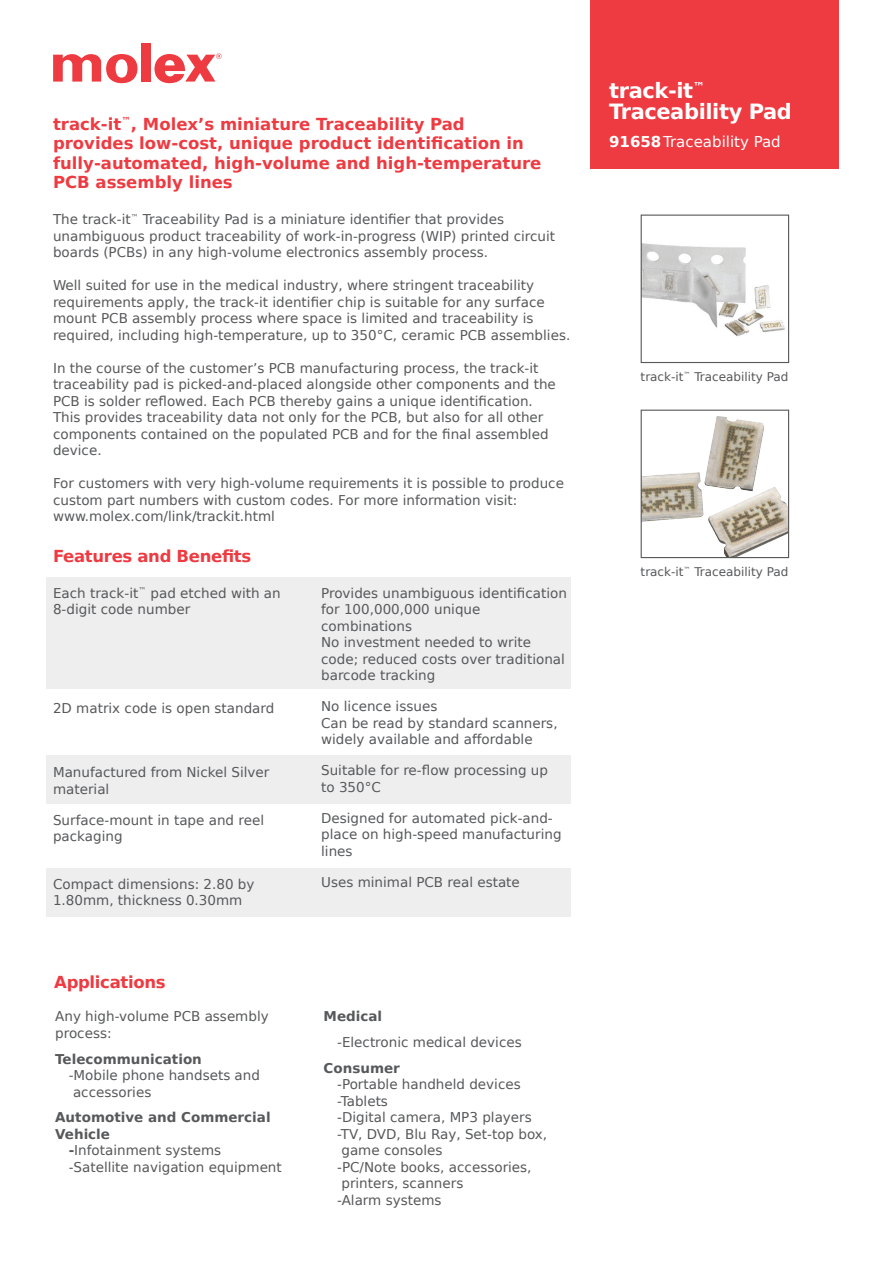
<style>
.page{position:relative;width:893px;height:1263px;background:#fff}
.page>*{position:absolute;margin:0;border:0;box-sizing:border-box;transform-origin:0 0}
.t1{font:700 21px/21px "Bitstream Vera Sans";letter-spacing:-.02em;color:#fff}
.t2{font:700 16.5px/19.5px "Bitstream Vera Sans";color:#ee3a41}
.t3{font:700 16.5px "Bitstream Vera Sans";letter-spacing:-.02em;color:#ee3a41}
.t4{font:15px "Bitstream Vera Sans";color:#fff}
.t5{font:13.5px/16.5px "Bitstream Vera Sans";color:#57585a}
.t6{font:700 13.5px "Bitstream Vera Sans";color:#57585a}
.t7{font:12px "Bitstream Vera Sans";color:#57585a}
.s1{font-weight:700}
</style>
<div class="page">
<div style="left:46px;top:868px;width:525px;height:49px;background:#eeeeef"></div>
<img style="left:643px;top:243px;width:142px;height:94px">
<div style="left:641px;top:215px;width:148px;height:148px;border:1px solid #57585a"></div>
<img style="left:643px;top:416px;width:144px;height:140px">
<div style="left:641px;top:410px;width:148px;height:148px;border:1px solid #57585a"></div>
<div style="left:141px;top:43px;width:10px;height:39px;background:#ee3a41"></div>
<svg style="left:53px;top:54px;width:84px;height:29px"></svg>
<svg style="left:154px;top:53px;width:68px;height:30px"></svg>
<div style="left:46px;top:577px;width:525px;height:112px;background:#eeeeef"></div>
<div style="left:46px;top:755px;width:525px;height:49px;background:#eeeeef"></div>
<div style="left:591px;top:0;width:248px;height:168px;background:#ee3a41"></div>
<p class="t2" style="left:53px;top:114px;width:490px">track-it<sup>™</sup>, Molex’s miniature Traceability Pad provides low-cost, unique product identification in fully-automated, high-volume and high-temperature PCB assembly lines</p>
<p class="t5" style="left:53px;top:211px;width:504px">The track-it<sup>™</sup> Traceability Pad is a miniature identifier that provides unambiguous product traceability of work-in-progress (WIP) printed circuit boards (PCBs) in any high-volume electronics assembly process.</p>
<p class="t5" style="left:53px;top:277px;width:519px">Well suited for use in the medical industry, where stringent traceability requirements apply, the track-it identifier chip is suitable for any surface mount PCB assembly process where space is limited and traceability is required, including high-temperature, up to 350°C, ceramic PCB assemblies.</p>
<p class="t5" style="left:53px;top:360px;width:504px">In the course of the customer’s PCB manufacturing process, the track-it traceability pad is picked-and-placed alongside other components and the PCB is solder reflowed. Each PCB thereby gains a unique identification.<br>This provides traceability data not only for the PCB, but also for all other components contained on the populated PCB and for the final assembled device.</p>
<p class="t5" style="left:53px;top:475px;width:512px">For customers with very high-volume requirements it is possible to produce custom part numbers with custom codes. For more information visit: www.molex.com/link/trackit.html</p>
<p class="t3" style="left:53px;top:547px;width:200px">Features and Benefits</p>
<p class="t5" style="left:53px;top:585px;width:229px">Each track-it<sup>™</sup> pad etched with an<br>8-digit code number</p>
<p class="t5" style="left:53px;top:700px;width:223px">2D matrix code is open standard</p>
<p class="t5" style="left:53px;top:764px;width:218px">Manufactured from Nickel Silver material</p>
<p class="t5" style="left:53px;top:812px;width:213px">Surface-mount in tape and reel packaging</p>
<p class="t5" style="left:53px;top:876px;width:203px">Compact dimensions: 2.80 by<br>1.80mm, thickness 0.30mm</p>
<p class="t3" style="left:54px;top:972px;width:113px">Applications</p>
<p class="t5" style="left:55px;top:1008px;width:215px">Any high-volume PCB assembly process:</p>
<p class="t6" style="left:55px;top:1051px;width:148px">Telecommunication</p>
<p class="t5" style="left:73px;top:1067px;width:189px;text-indent:-4px">-Mobile phone handsets and accessories</p>
<p class="t6" style="left:55px;top:1110px;width:217px">Automotive and Commercial</p>
<p class="t6" style="left:55px;top:1126px;width:56px">Vehicle</p>
<p class="t5" style="left:69px;top:1142px;width:154px"><span class="s1">-</span>Infotainment systems</p>
<p class="t5" style="left:69px;top:1159px;width:215px">-Satellite navigation equipment</p>
<p class="t5" style="left:321px;top:585px;width:247px">Provides unambiguous identification for 100,000,000 unique combinations<br>No investment needed to write code; reduced costs over traditional barcode tracking</p>
<p class="t5" style="left:321px;top:698px;width:238px">No licence issues<br>Can be read by standard scanners, widely available and affordable</p>
<p class="t5" style="left:321px;top:762px;width:228px">Suitable for re-flow processing up to 350°C</p>
<p class="t5" style="left:321px;top:810px;width:242px">Designed for automated pick-and&shy;place on high-speed manufacturing lines</p>
<p class="t5" style="left:321px;top:874px;width:200px">Uses minimal PCB real estate</p>
<p class="t6" style="left:324px;top:1009px;width:60px">Medical</p>
<p class="t5" style="left:337px;top:1034px;width:186px">-Electronic medical devices</p>
<p class="t6" style="left:324px;top:1060px;width:78px">Consumer</p>
<p class="t5" style="left:337px;top:1076px;width:185px">-Portable handheld devices</p>
<p class="t5" style="left:337px;top:1093px;width:52px">-Tablets</p>
<p class="t5" style="left:337px;top:1109px;width:196px">-Digital camera, MP3 players</p>
<p class="t5" style="left:337px;top:1126px;width:212px">-TV, DVD, Blu Ray, Set-top box,</p>
<p class="t5" style="left:341px;top:1142px;width:103px">game consoles</p>
<p class="t5" style="left:337px;top:1159px;width:196px">-PC/Note books, accessories,</p>
<p class="t5" style="left:341px;top:1175px;width:123px">printers, scanners</p>
<p class="t5" style="left:337px;top:1192px;width:106px">-Alarm systems</p>
<h1 class="t1" style="left:609px;top:80px;width:184px">track-it<sup>™<br></sup>Traceability Pad</h1>
<p class="t4" style="left:609px;top:133px;width:173px"><span class="s1">91658</span>Traceability Pad</p>
<p class="t7" style="left:641px;top:370px;width:149px">track-it<sup>™</sup> Traceability Pad</p>
<p class="t7" style="left:641px;top:565px;width:149px">track-it<sup>™</sup> Traceability Pad</p>
</div>
